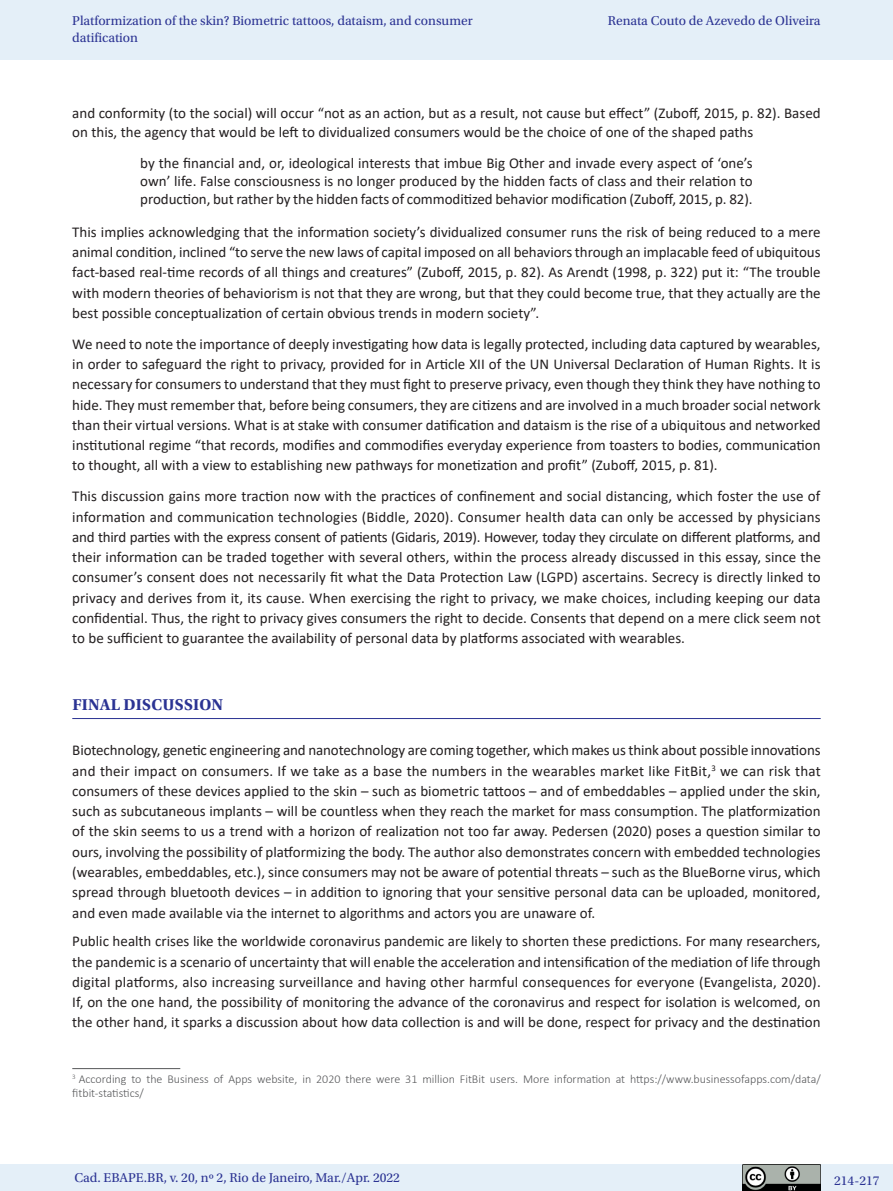
<style>
.page{position:relative;width:893px;height:1191px;background:#fff}
.page>*{position:absolute;margin:0;border:0;box-sizing:border-box;transform-origin:0 0}
._07_1_sub_1{font:700 16.5px "Utopia Std";letter-spacing:.01em;color:#2b3393}
._06_0_texto{font:15px/20.2px "Calibri";color:#231f20;text-align:justify}
._06_2_citação{font:15px/18px "Calibri";letter-spacing:-.005em;color:#231f20;text-align:justify}
.t1{font:13.5px/16.5px "Utopia Std";color:#2b3393}
._06_3_nota_de_rodape{font:300 12px/14.4px "Calibri";color:#57585a}
</style>
<div class="page">
<div style="left:0;top:0;width:893px;height:60px;background:#e4eff8"></div>
<div style="left:0;top:1164px;width:893px;height:27px;background:#e4eff8"></div>
<img style="left:743px;top:1164px;width:78px;height:27px">
<hr style="left:72px;top:718px;width:749px;height:1px;background:#2b3393">
<hr style="left:72px;top:1068px;width:108px;height:1px;background:#57585a">
<p class="t1" style="left:72px;top:13px;width:402px">Platformization of the skin? Biometric tattoos, dataism, and consumer datification</p>
<p class="t1" style="left:608px;top:13px;width:214px">Renata Couto de Azevedo de Oliveira</p>
<p class="_06_0_texto" style="left:72px;top:102px;width:750px;line-height:19.5px">and conformity (to the social) will occur “not as an action, but as a result, not cause but effect” (Zuboff, 2015, p. 82). Based on this, the agency that would be left to dividualized consumers would be the choice of one of the shaped paths</p>
<p class="_06_2_citação" style="left:140px;top:153px;width:614px">by the financial and, or, ideological interests that imbue Big Other and invade every aspect of ‘one’s own’ life. False consciousness is no longer produced by the hidden facts of class and their relation to production, but rather by the hidden facts of commoditized behavior modification (Zuboff, 2015, p. 82).</p>
<p class="_06_0_texto" style="left:72px;top:221px;width:750px">This implies acknowledging that the information society’s dividualized consumer runs the risk of being reduced to a mere animal condition, inclined “to serve the new laws of capital imposed on all behaviors through an implacable feed of ubiquitous fact-based real-time records of all things and creatures” (Zuboff, 2015, p. 82). As Arendt (1998, p. 322) put it: “The trouble with modern theories of behaviorism is not that they are wrong, but that they could become true, that they actually are the best possible conceptualization of certain obvious trends in modern society”.</p>
<p class="_06_0_texto" style="left:72px;top:333px;width:750px">We need to note the importance of deeply investigating how data is legally protected, including data captured by wearables, in order to safeguard the right to privacy, provided for in Article XII of the UN Universal Declaration of Human Rights. It is necessary for consumers to understand that they must fight to preserve privacy, even though they think they have nothing to hide. They must remember that, before being consumers, they are citizens and are involved in a much broader social network than their virtual versions. What is at stake with consumer datification and dataism is the rise of a ubiquitous and networked institutional regime “that records, modifies and commodifies everyday experience from toasters to bodies, communication to thought, all with a view to establishing new pathways for monetization and profit” (Zuboff, 2015, p. 81).</p>
<p class="_06_0_texto" style="left:72px;top:486px;width:750px">This discussion gains more traction now with the practices of confinement and social distancing, which foster the use of information and communication technologies (Biddle, 2020). Consumer health data can only be accessed by physicians and third parties with the express consent of patients (Gidaris, 2019). However, today they circulate on different platforms, and their information can be traded together with several others, within the process already discussed in this essay, since the consumer’s consent does not necessarily fit what the Data Protection Law (LGPD) ascertains. Secrecy is directly linked to privacy and derives from it, its cause. When exercising the right to privacy, we make choices, including keeping our data confidential. Thus, the right to privacy gives consumers the right to decide. Consents that depend on a mere click seem not to be sufficient to guarantee the availability of personal data by platforms associated with wearables.</p>
<p class="_07_1_sub_1" style="left:72px;top:694px;width:152px">FINAL DISCUSSION</p>
<p class="_06_0_texto" style="left:72px;top:740px;width:750px">Biotechnology, genetic engineering and nanotechnology are coming together, which makes us think about possible innovations and their impact on consumers. If we take as a base the numbers in the wearables market like FitBit,<sup>3</sup> we can risk that consumers of these devices applied to the skin – such as biometric tattoos – and of embeddables – applied under the skin, such as subcutaneous implants – will be countless when they reach the market for mass consumption. The platformization of the skin seems to us a trend with a horizon of realization not too far away. Pedersen (2020) poses a question similar to ours, involving the possibility of platformizing the body. The author also demonstrates concern with embedded technologies (wearables, embeddables, etc.), since consumers may not be aware of potential threats – such as the BlueBorne virus, which spread through bluetooth devices – in addition to ignoring that your sensitive personal data can be uploaded, monitored, and even made available via the internet to algorithms and actors you are unaware of.</p>
<p class="_06_0_texto" style="left:72px;top:930px;width:750px">Public health crises like the worldwide coronavirus pandemic are likely to shorten these predictions. For many researchers, the pandemic is a scenario of uncertainty that will enable the acceleration and intensification of the mediation of life through digital platforms, also increasing surveillance and having other harmful consequences for everyone (Evangelista, 2020).<br>If, on the one hand, the possibility of monitoring the advance of the coronavirus and respect for isolation is welcomed, on the other hand, it sparks a discussion about how data collection is and will be done, respect for privacy and the destination</p>
<p class="_06_3_nota_de_rodape" style="left:72px;top:1071px;width:750px"><sup>3</sup> According to the Business of Apps website, in 2020 there were 31 million FitBit users. More information at https://www.businessofapps.com/data/ fitbit-statistics/</p>
<p class="t1" style="left:74px;top:1169px;width:327px">Cad. EBAPE.BR, v. 20, nº 2, Rio de Janeiro, Mar./Apr. 2022</p>
<p class="t1" style="left:834px;top:1172px;width:47px">214-217</p>
</div>
